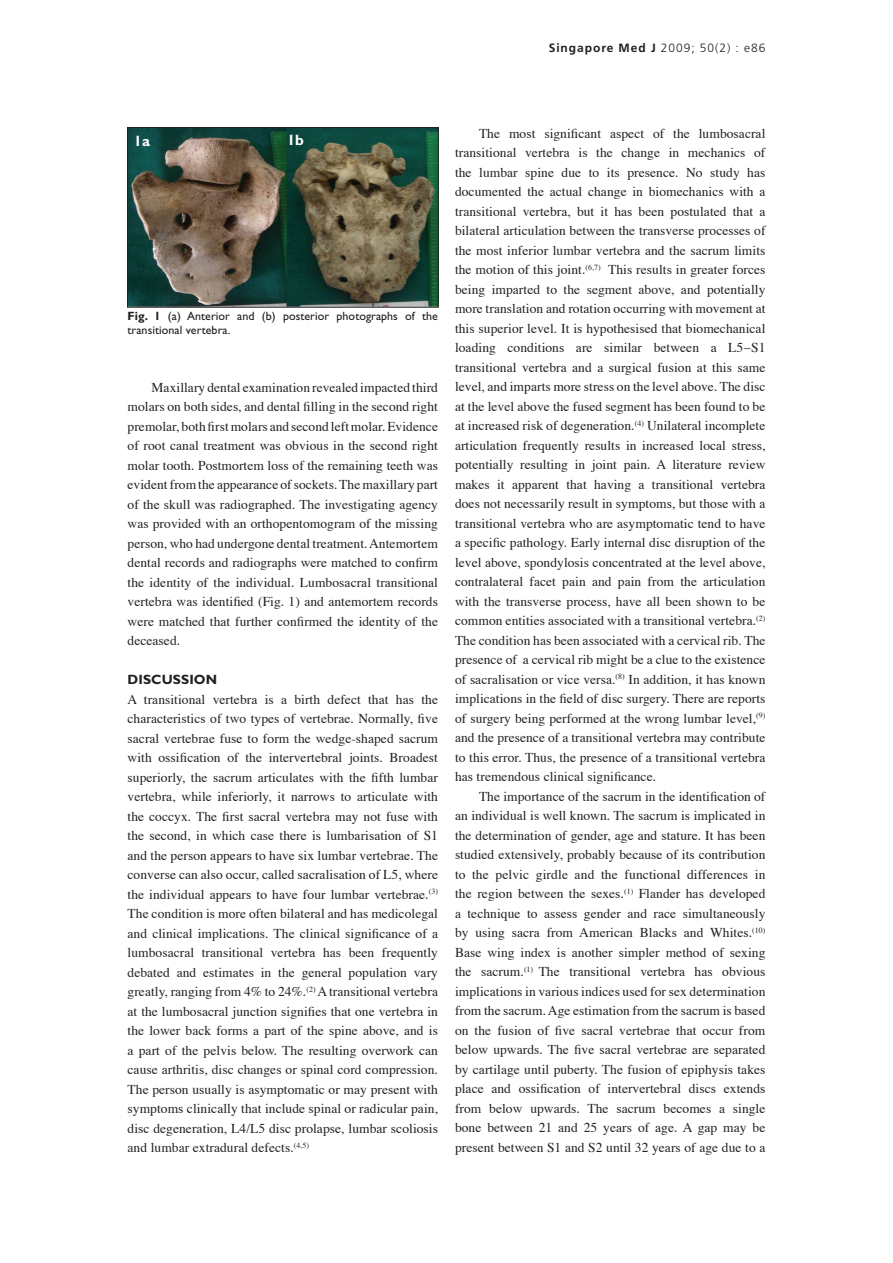
<style>
.page{position:relative;width:893px;height:1263px;background:#fff}
.page>*{position:absolute;margin:0;border:0;box-sizing:border-box;transform-origin:0 0}
.t1{font:700 15px "Gill Sans";color:#fff}
.Subhead_GillSansXBld{font:13.5px/19.5px "Times";letter-spacing:.005em;color:#231f20;text-align:justify}
.Subhead_GillSansXBld-2{font:700 13.5px "Gill Sans";color:#231f20}
.Subhead_GillSansXBld-3{font:12px/13.5px "Gill Sans";letter-spacing:.005em;color:#231f20}
.t2{font:300 12px "Frutiger";letter-spacing:.08em;color:#231f20}
.s1{font-weight:700}
</style>
<div class="page">
<img style="left:129px;top:129px;width:308px;height:177px">
<div style="left:127px;top:127px;width:312px;height:181px;border:1px solid #231f20"></div>
<p class="t2" style="left:549px;top:41px;width:218px"><span class="s1">Singapore Med J</span> 2009; 50(2) : e86</p>
<p class="t1" style="left:134px;top:132px;width:18px">1A</p>
<p class="t1" style="left:287px;top:131px;width:19px">1B</p>
<p class="Subhead_GillSansXBld-3" style="left:128px;top:310px;width:312px"><span class="s1">FIG. 1</span> (a) Anterior and (b) posterior photographs of the transitional vertebra.</p>
<p class="Subhead_GillSansXBld" style="left:128px;top:378px;width:312px;text-indent:24px">Maxillary dental examination revealed impacted third molars on both sides, and dental filling in the second right premolar, both first molars and second left molar. Evidence of root canal treatment was obvious in the second right molar tooth. Postmortem loss of the remaining teeth was evident from the appearance of sockets. The maxillary part of the skull was radiographed. The investigating agency was provided with an orthopentomogram of the missing person, who had undergone dental treatment. Antemortem dental records and radiographs were matched to confirm the identity of the individual. Lumbosacral transitional vertebra was identified (Fig. 1) and antemortem records were matched that further confirmed the identity of the deceased.</p>
<p class="Subhead_GillSansXBld-2" style="left:128px;top:672px;width:10px">DISC</p>
<p class="Subhead_GillSansXBld-2" style="left:162px;top:672px;width:53px">USSION</p>
<p class="Subhead_GillSansXBld" style="left:128px;top:690px;width:312px">A transitional vertebra is a birth defect that has the characteristics of two types of vertebrae. Normally, five sacral vertebrae fuse to form the wedge-shaped sacrum with ossification of the intervertebral joints. Broadest superiorly, the sacrum articulates with the fifth lumbar vertebra, while inferiorly, it narrows to articulate with the coccyx. The first sacral vertebra may not fuse with the second, in which case there is lumbarisation of S1 and the person appears to have six lumbar vertebrae. The converse can also occur, called sacralisation of L5, where the individual appears to have four lumbar vertebrae.<sup>(3)<br></sup>The condition is more often bilateral and has medicolegal and clinical implications. The clinical significance of a lumbosacral transitional vertebra has been frequently debated and estimates in the general population vary greatly, ranging from 4% to 24%.<sup>(2)</sup> A transitional vertebra at the lumbosacral junction signifies that one vertebra in the lower back forms a part of the spine above, and is a part of the pelvis below. The resulting overwork can cause arthritis, disc changes or spinal cord compression.<br>The person usually is asymptomatic or may present with symptoms clinically that include spinal or radicular pain, disc degeneration, L4/L5 disc prolapse, lumbar scoliosis and lumbar extradural defects.<sup>(4,5)</sup></p>
<p class="Subhead_GillSansXBld" style="left:455px;top:124px;width:312px;text-indent:24px">The most significant aspect of the lumbosacral transitional vertebra is the change in mechanics of the lumbar spine due to its presence. No study has documented the actual change in biomechanics with a transitional vertebra, but it has been postulated that a bilateral articulation between the transverse processes of the most inferior lumbar vertebra and the sacrum limits the motion of this joint.<sup>(6,7)</sup> This results in greater forces being imparted to the segment above, and potentially more translation and rotation occurring with movement at this superior level. It is hypothesised that biomechanical loading conditions are similar between a L5−S1 transitional vertebra and a surgical fusion at this same level, and imparts more stress on the level above. The disc at the level above the fused segment has been found to be at increased risk of degeneration.<sup>(4)</sup> Unilateral incomplete articulation frequently results in increased local stress, potentially resulting in joint pain. A literature review makes it apparent that having a transitional vertebra does not necessarily result in symptoms, but those with a transitional vertebra who are asymptomatic tend to have a specific pathology. Early internal disc disruption of the level above, spondylosis concentrated at the level above, contralateral facet pain and pain from the articulation with the transverse process, have all been shown to be common entities associated with a transitional vertebra.<sup>(2)<br></sup>The condition has been associated with a cervical rib. The presence of a cervical rib might be a clue to the existence of sacralisation or vice versa.<sup>(8)</sup> In addition, it has known implications in the field of disc surgery. There are reports of surgery being performed at the wrong lumbar level,<sup>(9) </sup>and the presence of a transitional vertebra may contribute to this error. Thus, the presence of a transitional vertebra has tremendous clinical significance.</p>
<p class="Subhead_GillSansXBld" style="left:455px;top:787px;width:312px;text-indent:24px">The importance of the sacrum in the identification of an individual is well known. The sacrum is implicated in the determination of gender, age and stature. It has been studied extensively, probably because of its contribution to the pelvic girdle and the functional differences in the region between the sexes.<sup>(1)</sup> Flander has developed a technique to assess gender and race simultaneously by using sacra from American Blacks and Whites.<sup>(10)<br></sup>Base wing index is another simpler method of sexing the sacrum.<sup>(1)</sup> The transitional vertebra has obvious implications in various indices used for sex determination from the sacrum. Age estimation from the sacrum is based on the fusion of five sacral vertebrae that occur from below upwards. The five sacral vertebrae are separated by cartilage until puberty. The fusion of epiphysis takes place and ossification of intervertebral discs extends from below upwards. The sacrum becomes a single bone between 21 and 25 years of age. A gap may be present between S1 and S2 until 32 years of age due to a</p>
</div>
